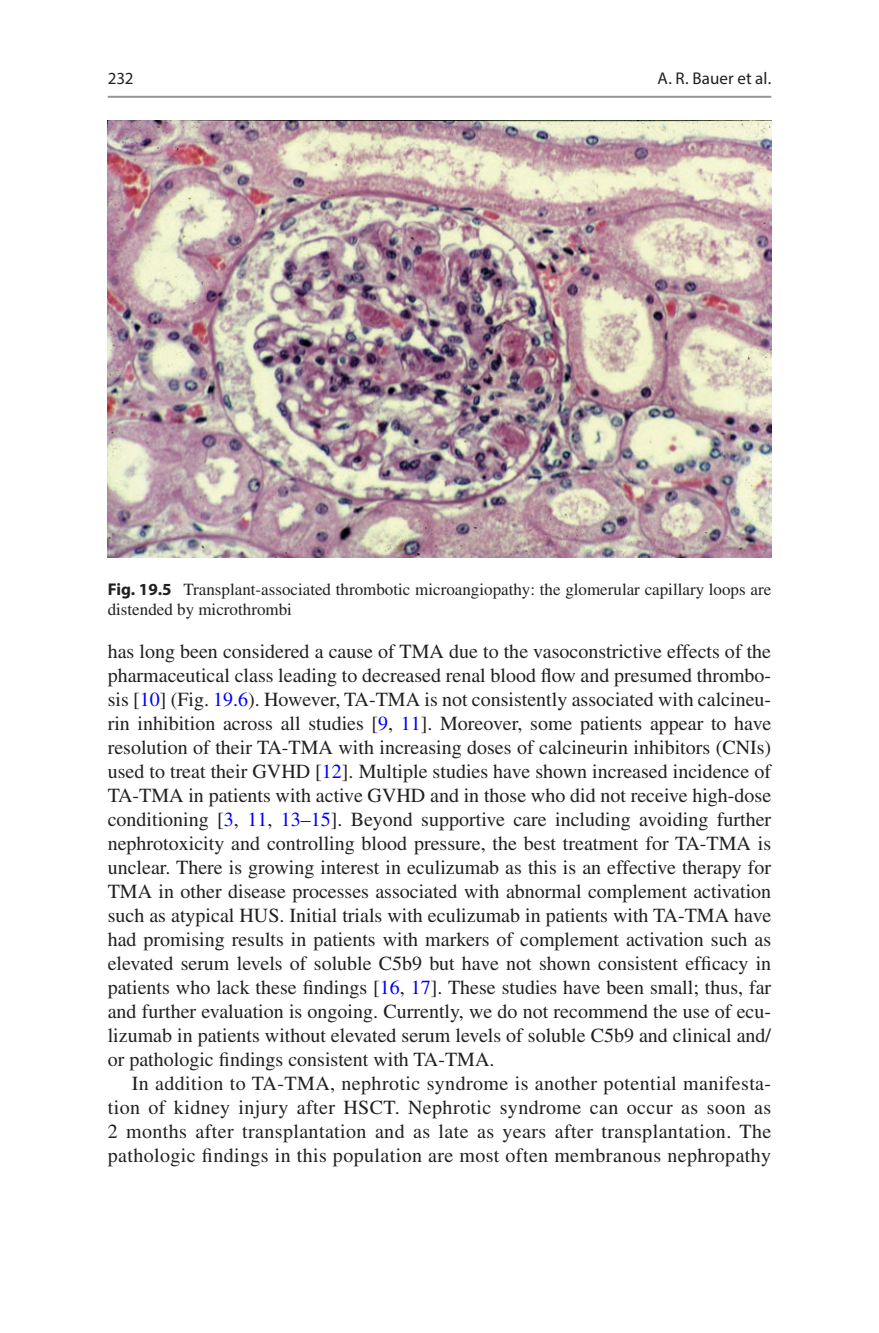
<style>
.page{position:relative;width:879px;height:1333px;background:#fff}
.page>*{position:absolute;margin:0;border:0;box-sizing:border-box;transform-origin:0 0}
.t1{font:20px/24px "Crhbdt Times LT Std";letter-spacing:.01em;color:#231f20;text-align:justify}
.t2{font:17px/20px "Crhbdt Times LT Std";color:#231f20}
.t3{font:17px "Gwtdkl Myriad Pro";letter-spacing:.01em;color:#231f20}
.t4{font:17px "Kjdqmg Myriad Pro";color:#231f20}
.s1{font-family:"Xnyjwt Myriad Pro";font-weight:700}
.s2{color:#00f}
</style>
<div class="page">
<img style="left:108px;top:121px;width:663px;height:436px">
<hr style="left:108px;top:96px;width:663px;height:2px;background:#939598">
<p class="t4" style="left:108px;top:68px;width:27px">232</p>
<p class="t3" style="left:657px;top:68px;width:115px">A. R. Bauer et al.</p>
<p class="t2" style="left:108px;top:578px;width:665px"><span class="s1">Fig. 19.5</span> Transplant-associated thrombotic microangiopathy: the glomerular capillary loops are distended by microthrombi</p>
<p class="t1" style="left:108px;top:639px;width:665px">has long been considered a cause of TMA due to the vasoconstrictive effects of the pharmaceutical class leading to decreased renal blood flow and presumed thrombo&shy;sis [<span class="s2">10</span>] (Fig. <span class="s2">19.6</span>). However, TA-TMA is not consistently associated with calcineu&shy;rin inhibition across all studies [<span class="s2">9</span>, <span class="s2">11</span>]. Moreover, some patients appear to have resolution of their TA-TMA with increasing doses of calcineurin inhibitors (CNIs) used to treat their GVHD [<span class="s2">12</span>]. Multiple studies have shown increased incidence of TA-TMA in patients with active GVHD and in those who did not receive high-dose conditioning [<span class="s2">3</span>, <span class="s2">11</span>, <span class="s2">13</span>–<span class="s2">15</span>]. Beyond supportive care including avoiding further nephrotoxicity and controlling blood pressure, the best treatment for TA-TMA is unclear. There is growing interest in eculizumab as this is an effective therapy for TMA in other disease processes associated with abnormal complement activation such as atypical HUS. Initial trials with eculizumab in patients with TA-TMA have had promising results in patients with markers of complement activation such as elevated serum levels of soluble C5b9 but have not shown consistent efficacy in patients who lack these findings [<span class="s2">16</span>, <span class="s2">17</span>]. These studies have been small; thus, far and further evaluation is ongoing. Currently, we do not recommend the use of ecu&shy;lizumab in patients without elevated serum levels of soluble C5b9 and clinical and/ or pathologic findings consistent with TA-TMA.</p>
<p class="t1" style="left:108px;top:1071px;width:665px;text-indent:24px">In addition to TA-TMA, nephrotic syndrome is another potential manifesta&shy;tion of kidney injury after HSCT. Nephrotic syndrome can occur as soon as 2 months after transplantation and as late as years after transplantation. The pathologic findings in this population are most often membranous nephropathy</p>
</div>
